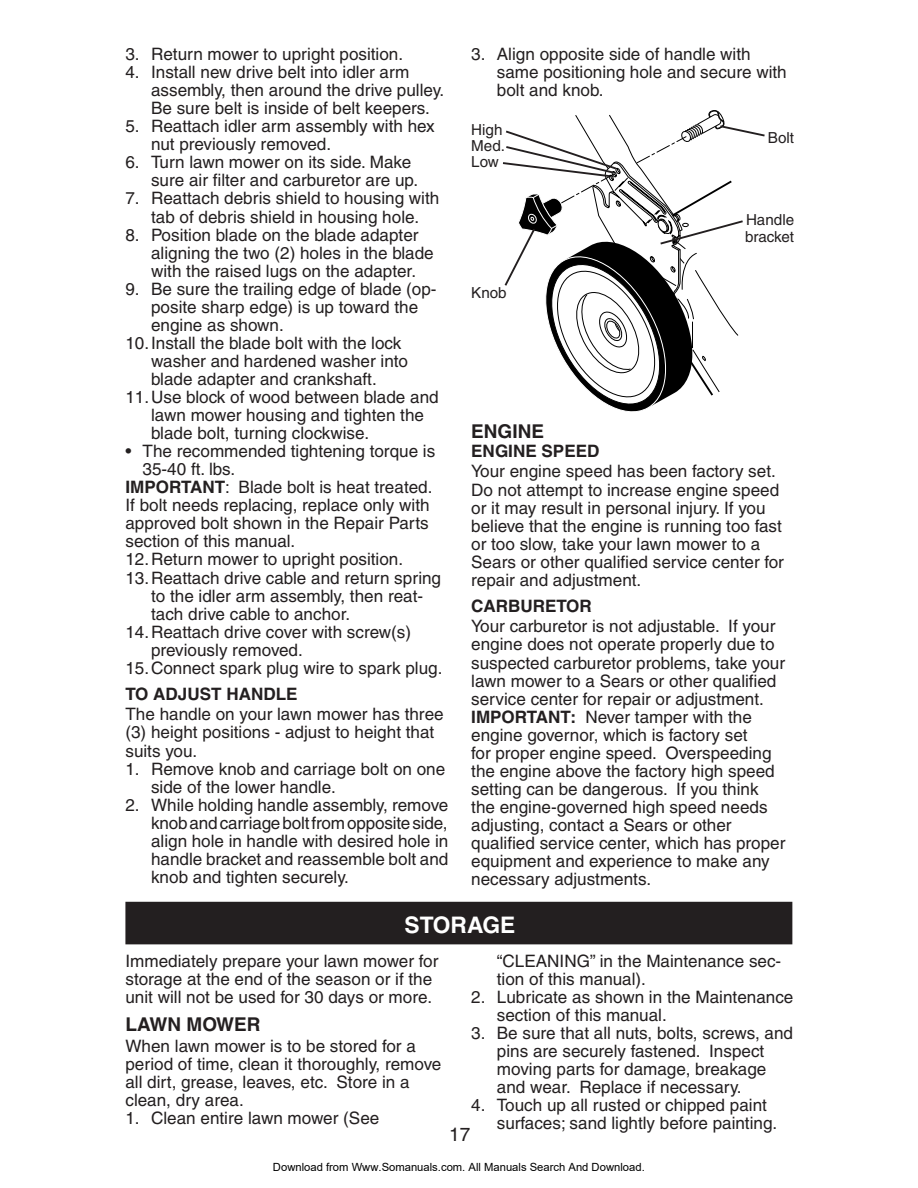
<style>
.page{position:relative;width:918px;height:1188px;background:#fff}
.page>*{position:absolute;margin:0;border:0;box-sizing:border-box;transform-origin:0 0}
.t1{font:700 22.8px "Helvetica";color:#fff}
.t2{font:700 19.05px "Helvetica";color:#231f20}
.t3{font:19.05px "Helvetica";color:#231f20}
.t4{font:17.1px/18px "Helvetica";color:#231f20}
.t5{font:700 17.1px "Helvetica";color:#231f20}
.t6{font:15.15px/16.2px "Helvetica";color:#231f20}
.t7{font:11.25px "Arial";color:#000}
.s1{font-weight:700}
</style>
<div class="page">
<svg style="left:502px;top:110px;width:263px;height:301px"></svg>
<div style="left:126px;top:902px;width:666px;height:42px;background:#231f20"></div>
<p class="t4" style="left:125px;top:47px;width:279px">3. Return mower to upright position.</p>
<p class="t4" style="left:151px;top:65px;width:295px;text-indent:-26px">4. Install new drive belt into idler arm assembly, then around the drive pulley.<br>Be sure belt is inside of belt keepers.</p>
<p class="t4" style="left:151px;top:119px;width:285px;text-indent:-26px">5. Reattach idler arm assembly with hex nut previously removed.</p>
<p class="t4" style="left:151px;top:155px;width:269px;text-indent:-26px">6. Turn lawn mower on its side. Make sure air filter and carburetor are up.</p>
<p class="t4" style="left:125px;top:191px;width:315px;text-align:center">7. Reattach debris shield to housing with tab of debris shield in housing hole.</p>
<p class="t4" style="left:151px;top:227px;width:284px;text-indent:-26px">8. Position blade on the blade adapter aligning the two (2) holes in the blade with the raised lugs on the adapter.</p>
<p class="t4" style="left:125px;top:281px;width:313px">9. Be sure the trailing edge of blade (op-</p>
<p class="t4" style="left:151px;top:299px;width:269px">posite sharp edge) is up toward the</p>
<p class="t4" style="left:151px;top:317px;width:134px">engine as shown.</p>
<p class="t4" style="left:125px;top:335px;width:277px">10.Install the blade bolt with the lock</p>
<p class="t4" style="left:151px;top:354px;width:259px">washer and hardened washer into</p>
<p class="t4" style="left:151px;top:372px;width:227px">blade adapter and crankshaft.</p>
<p class="t4" style="left:125px;top:390px;width:315px">11.Use block of wood between blade and</p>
<p class="t4" style="left:151px;top:408px;width:274px">lawn mower housing and tighten the</p>
<p class="t4" style="left:151px;top:426px;width:220px">blade bolt, turning clockwise.</p>
<p class="t4" style="left:125px;top:444px;width:311px">• The recommended tightening torque is</p>
<p class="t4" style="left:143px;top:462px;width:94px">35-40 ft. lbs.</p>
<p class="t4" style="left:125px;top:480px;width:309px"><span class="s1">IMPORTANT</span>: Blade bolt is heat treated.</p>
<p class="t4" style="left:125px;top:498px;width:306px">If bolt needs replacing, replace only with</p>
<p class="t4" style="left:125px;top:516px;width:305px">approved bolt shown in the Repair Parts</p>
<p class="t4" style="left:125px;top:534px;width:171px">section of this manual.</p>
<p class="t4" style="left:125px;top:552px;width:279px">12.Return mower to upright position.</p>
<p class="t4" style="left:125px;top:570px;width:317px">13.Reattach drive cable and return spring</p>
<p class="t4" style="left:151px;top:588px;width:274px">to the idler arm assembly, then reat-</p>
<p class="t4" style="left:151px;top:606px;width:201px">tach drive cable to anchor.</p>
<p class="t4" style="left:125px;top:624px;width:287px">14.Reattach drive cover with screw(s)</p>
<p class="t4" style="left:151px;top:642px;width:153px">previously removed.</p>
<p class="t4" style="left:125px;top:660px;width:318px">15.Connect spark plug wire to spark plug.</p>
<p class="t5" style="left:125px;top:687px;width:174px">TO ADJUST HANDLE</p>
<p class="t4" style="left:125px;top:707px;width:320px">The handle on your lawn mower has three (3) height positions - adjust to height that suits you.</p>
<p class="t4" style="left:151px;top:761px;width:296px;text-indent:-26px">1. Remove knob and carriage bolt on one side of the lower handle.</p>
<p class="t4" style="left:151px;top:797px;width:299px;text-align:justify;text-indent:-26px">2. While holding handle assembly, remove knob and car riage bolt from opposite side, align hole in handle with desired hole in handle bracket and reassemble bolt and knob and tighten securely.</p>
<p class="t4" style="left:497px;top:47px;width:291px;text-indent:-26px">3. Align opposite side of handle with same positioning hole and secure with bolt and knob.</p>
<p class="t6" style="left:471px;top:123px;width:35px">High<br>Med.<br>Low</p>
<p class="t6" style="left:471px;top:286px;width:37px">Knob</p>
<p class="t6" style="left:768px;top:131px;width:28px">Bolt</p>
<p class="t6" style="left:745px;top:214px;width:51px">Handle bracket</p>
<p class="t2" style="left:471px;top:424px;width:74px">ENGINE</p>
<p class="t5" style="left:471px;top:444px;width:130px">ENGINE SPEED</p>
<p class="t4" style="left:471px;top:464px;width:314px">Your engine speed has been factory set.<br>Do not attempt to increase engine speed or it may result in personal injury. If you believe that the engine is running too fast or too slow, take your lawn mower to a Sears or other qualified service center for repair and ad just ment.</p>
<p class="t5" style="left:471px;top:599px;width:122px">CARBURETOR</p>
<p class="t4" style="left:471px;top:619px;width:316px">Your carburetor is not adjustable. If your engine does not operate properly due to suspected carburetor problems, take your lawn mower to a Sears or other qualified service center for repair or ad just ment.<br><span class="s1">IMPORTANT:</span> Never tamper with the engine governor, which is factory set<br>for proper engine speed. Over speed ing the engine above the factory high speed setting can be dangerous. If you think the engine-governed high speed needs adjusting, contact a Sears or other qualified service center, which has proper equip ment and ex pe ri ence to make any nec es sary adjustments.</p>
<h1 class="t1" style="left:405px;top:916px;width:112px">STORAGE</h1>
<p class="t4" style="left:125px;top:954px;width:314px">Immediately prepare your lawn mower for storage at the end of the season or if the unit will not be used for 30 days or more.</p>
<p class="t2" style="left:125px;top:1017px;width:137px">LAWN MOWER</p>
<p class="t4" style="left:125px;top:1038px;width:317px">When lawn mower is to be stored for a period of time, clean it thor oughly, remove all dirt, grease, leaves, etc. Store in a clean, dry area.</p>
<p class="t4" style="left:125px;top:1110px;width:255px">1. Clean entire lawn mower (See</p>
<p class="t4" style="left:497px;top:954px;width:286px">“CLEANING” in the Maintenance sec&shy;tion of this manual).</p>
<p class="t4" style="left:497px;top:990px;width:298px;text-indent:-26px">2. Lubricate as shown in the Main te nance section of this manual.</p>
<p class="t4" style="left:497px;top:1026px;width:298px;text-indent:-26px">3. Be sure that all nuts, bolts, screws, and pins are securely fas tened. Inspect moving parts for damage, breakage and wear. Replace if necessary.</p>
<p class="t4" style="left:497px;top:1098px;width:282px;text-indent:-26px">4. Touch up all rusted or chipped paint surfaces; sand lightly before painting.</p>
<p class="t7" style="left:273px;top:1160px;width:373px">Download from Www.Somanuals.com. All Manuals Search And Download.</p>
<p class="t3" style="left:449px;top:1128px;width:23px">17</p>
</div>
